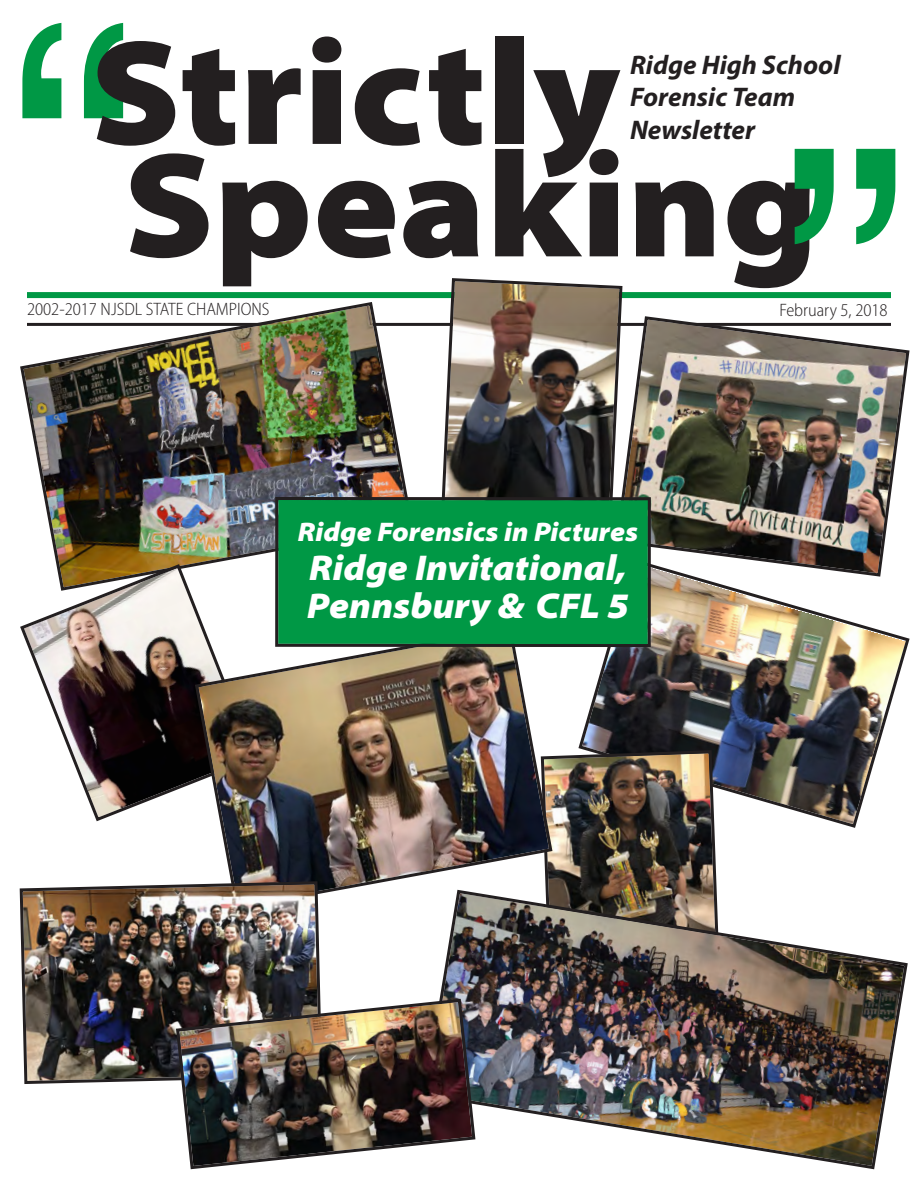
<style>
.page{position:relative;width:918px;height:1188px;background:#fff}
.page>*{position:absolute;margin:0;border:0;box-sizing:border-box;transform-origin:0 0}
.t1{font:375px "Helvetica";color:#009845}
.t2{font:900 semi-expanded 150px "Myriad Pro";color:#231f20}
.t3{font:italic 900 semi-expanded 36px/38.7px "Myriad Pro";color:#fff}
.t4{font:italic 700 27px/32.4px "Myriad Pro";color:#231f20}
.t5{font:italic 900 semi-expanded 27px "Myriad Pro";color:#fff}
.t6{font:300 semi-condensed 18px "Myriad Pro";color:#231f20}
</style>
<div class="page">
<hr style="left:27px;top:323px;width:864px;height:3px;background:#231f20">
<div style="left:27px;top:292px;width:864px;height:6px;background:#009845"></div>
<img style="left:440px;top:278px;width:184px;height:219px">
<img style="left:614px;top:315px;width:296px;height:242px">
<img style="left:20px;top:302px;width:395px;height:260px">
<img style="left:578px;top:557px;width:332px;height:271px">
<svg style="left:20px;top:562px;width:198px;height:260px"></svg>
<img style="left:554px;top:749px;width:167px;height:139px">
<img style="left:193px;top:625px;width:361px;height:268px">
<div style="left:278px;top:500px;width:370px;height:144px;background:#009845"></div>
<div style="left:275px;top:497px;width:376px;height:150px;border:3px solid #231f20"></div>
<img style="left:19px;top:880px;width:305px;height:204px">
<img style="left:422px;top:888px;width:486px;height:282px">
<img style="left:174px;top:997px;width:303px;height:173px">
<h1 class="t1" style="left:8px;top:-54px;width:126px">“</h1>
<h2 class="t2" style="left:90px;top:37px;width:532px">Strictly</h2>
<h3 class="t4" style="left:630px;top:51px;width:212px">Ridge High School<br>Forensic Team<br>Newsletter</h3>
<h2 class="t2" style="left:123px;top:149px;width:697px">Speaking</h2>
<h1 class="t1" style="left:780px;top:69px;width:126px">”</h1>
<p class="t6" style="left:27px;top:302px;width:244px">2002-2017 NJSDL STATE CHAMPIONS</p>
<p class="t6" style="left:779px;top:303px;width:110px">February 5, 2018</p>
<h3 class="t5" style="left:298px;top:522px;width:342px">Ridge Forensics in Pictures</h3>
<h3 class="t3" style="left:307px;top:551px;width:323px">Ridge Invitational,<br>Pennsbury &amp; CFL 5</h3>
</div>
